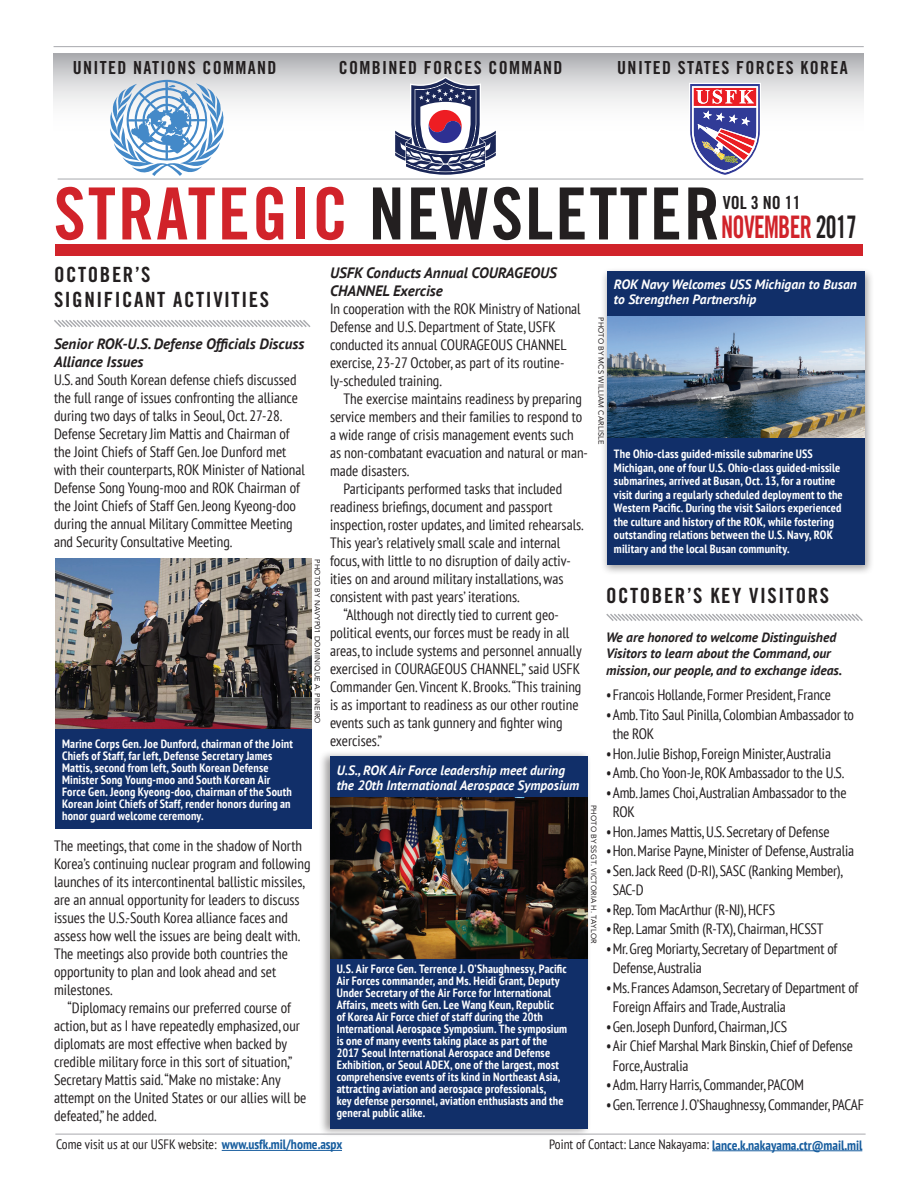
<style>
.page{position:relative;width:918px;height:1188px;background:#fff}
.page>*{position:absolute;margin:0;border:0;box-sizing:border-box;transform-origin:0 0}
.t1{font:72px "Trade Gothic LT Std Bd Cn 20";letter-spacing:.03em;color:#231f20}
.t2{font:31.05px "Trade Gothic LT Std Bd Cn 20";letter-spacing:-.03em;color:#d1232a;scale:.78 1}
.t3{font:21px/25.2px "Trade Gothic LT Std Bd Cn 20";letter-spacing:.075em;color:#231f20}
.t4{font:18px "Trade Gothic LT Std Bd Cn 20";letter-spacing:.075em;color:#231f20}
.t5{font:condensed 15px/18px "PT Sans";color:#231f20}
.t6{font:italic 700 15px/18px "PT Sans";color:#231f20}
.t7{font:italic 700 13.5px/15px "PT Sans";color:#fff}
.t8{font:condensed 13.5px "PT Sans";color:#231f20}
.t9{font:italic 700 13.5px/16.5px "PT Sans";color:#231f20}
.t10{font:700 condensed 12px/12px "PT Sans";letter-spacing:.015em;color:#fff}
.t11{font:7.5px "Avenir LT Std";letter-spacing:.025em;color:#231f20}
.s1{color:#d1232a}
.s2{color:#231f20}
.s3{font-weight:700;color:#175d9e}
</style>
<div class="page">
<svg style="left:54px;top:320px;width:257px;height:7px"></svg>
<svg style="left:606px;top:613px;width:257px;height:8px"></svg>
<div style="left:601px;top:267px;width:273px;height:308px;background:#231f20;opacity:.43"></div>
<div style="left:607px;top:271px;width:258px;height:293px;background:#112f69"></div>
<img style="left:607px;top:316px;width:258px;height:122px">
<div style="left:319px;top:749px;width:273px;height:388px;background:#231f20;opacity:.43"></div>
<div style="left:330px;top:756px;width:258px;height:372px;background:#112f69"></div>
<img style="left:330px;top:797px;width:258px;height:161px">
<img style="left:55px;top:558px;width:257px;height:171px">
<div style="left:55px;top:729px;width:257px;height:100px;background:#112f69"></div>
<hr style="left:222px;top:1150px;width:120px;height:1px;background:#175d9e">
<hr style="left:712px;top:1150px;width:150px;height:1px;background:#175d9e">
<hr style="left:55px;top:1134px;width:811px;height:1px;background:#a8a9ad">
<div style="left:55px;top:245px;width:808px;height:11px;background:#d1232a"></div>
<hr style="left:58px;top:179px;width:805px;height:1px;background:#a8a9ad">
<svg style="left:53px;top:54px;width:810px;height:51px;background:#d0d1d3"></svg>
<svg style="left:394px;top:77px;width:103px;height:98px"></svg>
<svg style="left:689px;top:83px;width:72px;height:92px"></svg>
<svg style="left:110px;top:80px;width:114px;height:96px"></svg>
<hr style="left:54px;top:46px;width:810px;height:1px;background:#a8a9ad">
<p class="t4" style="left:73px;top:56px;width:205px">UNITED NATIONS COMMAND</p>
<p class="t4" style="left:339px;top:56px;width:225px">COMBINED FORCES COMMAND</p>
<p class="t4" style="left:617px;top:56px;width:232px">UNITED STATES FORCES KOREA</p>
<h1 class="t1" style="left:54px;top:170px;width:668px"><span class="s1">STRATEGIC</span> NEWSLETTER</h1>
<p class="t4" style="left:723px;top:192px;width:79px">VOL 3 NO 11</p>
<h2 class="t2" style="left:721px;top:208px;width:175px">NOVEMBER <span class="s2">2017</span></h2>
<h3 class="t3" style="left:54px;top:261px;width:217px">OCTOBER’S<br>SIGNIFICANT ACTIVITIES</h3>
<p class="t6" style="left:54px;top:334px;width:252px">Senior ROK-U.S. Defense Officials Discuss<br>Alliance Issues</p>
<p class="t5" style="left:54px;top:371px;width:253px">U.S. and South Korean defense chiefs discussed the full range of issues confronting the alliance during two days of talks in Seoul, Oct. 27-28.<br>Defense Secretary Jim Mattis and Chairman of the Joint Chiefs of Staff Gen. Joe Dunford met with their counterparts, ROK Minister of National Defense Song Young-moo and ROK Chairman of the Joint Chiefs of Staff Gen. Jeong Kyeong-doo during the annual Military Committee Meeting and Security Consultative Meeting.</p>
<p class="t10" style="left:62px;top:738px;width:232px">Marine Corps Gen. Joe Dunford, chairman of the Joint Chiefs of Staff, far left, Defense Secretary James Mattis, second from left, South Korean Defense Minister Song Young-moo and South Korean Air Force Gen. Jeong Kyeong-doo, chairman of the South Korean Joint Chiefs of Staff, render honors during an honor guard welcome ceremony.</p>
<p class="t11" style="left:322px;top:559px;width:166px;rotate:90deg">PHOTO BY NAVYP01 DOMINIQUE A. PINEIRO</p>
<p class="t5" style="left:54px;top:838px;width:258px">The meetings, that come in the shadow of North Korea’s continuing nuclear program and following launches of its intercontinental ballistic missiles, are an annual opportunity for leaders to discuss issues the U.S.-South Korea alliance faces and assess how well the issues are being dealt with.<br>The meetings also provide both countries the opportunity to plan and look ahead and set milestones.</p>
<p class="t5" style="left:54px;top:1000px;width:254px;text-indent:14px">“Diplomacy remains our preferred course of action, but as I have repeatedly emphasized, our diplomats are most effective when backed by credible military force in this sort of situation,” Secretary Mattis said. “Make no mistake: Any attempt on the United States or our allies will be defeated,” he added.</p>
<p class="t6" style="left:330px;top:264px;width:228px">USFK Conducts Annual COURAGEOUS<br>CHANNEL Exercise</p>
<p class="t5" style="left:330px;top:300px;width:252px">In cooperation with the ROK Ministry of National Defense and U.S. Department of State, USFK conducted its annual COURAGEOUS CHANNEL exercise, 23-27 October, as part of its routine&shy;ly-scheduled training.</p>
<p class="t5" style="left:344px;top:390px;width:240px">The exercise maintains readiness by preparing</p>
<p class="t5" style="left:330px;top:408px;width:254px">service members and their families to respond to</p>
<p class="t5" style="left:330px;top:426px;width:245px">a wide range of crisis management events such</p>
<p class="t5" style="left:330px;top:444px;width:260px">as non-combatant evacuation and natural or man-</p>
<p class="t5" style="left:330px;top:462px;width:81px">made disasters.</p>
<p class="t5" style="left:344px;top:480px;width:220px">Participants performed tasks that included</p>
<p class="t5" style="left:330px;top:498px;width:224px">readiness briefings, document and passport</p>
<p class="t5" style="left:330px;top:516px;width:255px">inspection, roster updates, and limited rehearsals.</p>
<p class="t5" style="left:330px;top:534px;width:232px">This year’s relatively small scale and internal</p>
<p class="t5" style="left:330px;top:552px;width:243px">focus, with little to no disruption of daily activ-</p>
<p class="t5" style="left:330px;top:570px;width:235px">ities on and around military installations, was</p>
<p class="t5" style="left:330px;top:588px;width:191px">consistent with past years’ iterations.</p>
<p class="t5" style="left:344px;top:606px;width:217px">“Although not directly tied to current geo-</p>
<p class="t5" style="left:330px;top:624px;width:241px">political events, our forces must be ready in all</p>
<p class="t5" style="left:330px;top:642px;width:253px">areas, to include systems and personnel annually</p>
<p class="t5" style="left:330px;top:660px;width:252px">exercised in COURAGEOUS CHANNEL,” said USFK</p>
<p class="t5" style="left:330px;top:678px;width:253px">Commander Gen. Vincent K. Brooks. “This training</p>
<p class="t5" style="left:330px;top:696px;width:250px">is as important to readiness as our other routine</p>
<p class="t5" style="left:330px;top:714px;width:234px">events such as tank gunnery and fighter wing</p>
<p class="t5" style="left:330px;top:732px;width:54px">exercises.”</p>
<p class="t7" style="left:614px;top:276px;width:244px">ROK Navy Welcomes USS Michigan to Busan to Strengthen Partnership</p>
<p class="t11" style="left:606px;top:317px;width:129px;rotate:90deg">PHOTO BY MCS WILLIAM CARLISLE</p>
<p class="t10" style="left:614px;top:448px;width:230px;line-height:13.5px">The Ohio-class guided-missile submarine USS Michigan, one of four U.S. Ohio-class guided-missile submarines, arrived at Busan, Oct. 13, for a routine visit during a regularly scheduled deployment to the Western Pacific. During the visit Sailors experienced the culture and history of the ROK, while fostering outstanding relations between the U.S. Navy, ROK military and the local Busan community.</p>
<h3 class="t3" style="left:606px;top:582px;width:225px">OCTOBER’S KEY VISITORS</h3>
<p class="t9" style="left:606px;top:628px;width:238px">We are honored to welcome Distinguished<br>Visitors to learn about the Command, our mission, our people, and to exchange ideas.</p>
<p class="t5" style="left:606px;top:686px;width:227px">•Francois Hollande, Former President, France</p>
<p class="t5" style="left:613px;top:705px;width:243px;line-height:19.5px;text-indent:-7px">•Amb. Tito Saul Pinilla, Colombian Ambassador to the ROK</p>
<p class="t5" style="left:606px;top:745px;width:227px">•Hon. Julie Bishop, Foreign Minister, Australia</p>
<p class="t5" style="left:606px;top:764px;width:240px">•Amb. Cho Yoon-Je, ROK Ambassador to the U.S.</p>
<p class="t5" style="left:613px;top:783px;width:235px;line-height:19.5px;text-indent:-7px">•Amb. James Choi, Australian Ambassador to the<br>ROK</p>
<p class="t5" style="left:606px;top:823px;width:225px">•Hon. James Mattis, U.S. Secretary of Defense</p>
<p class="t5" style="left:606px;top:842px;width:250px">•Hon. Marise Payne, Minister of Defense, Australia</p>
<p class="t5" style="left:613px;top:861px;width:232px;line-height:19.5px;text-indent:-7px">•Sen. Jack Reed (D-RI), SASC (Ranking Member),<br>SAC-D</p>
<p class="t5" style="left:606px;top:901px;width:171px">•Rep. Tom MacArthur (R-NJ), HCFS</p>
<p class="t5" style="left:606px;top:920px;width:219px">•Rep. Lamar Smith (R-TX), Chairman, HCSST</p>
<p class="t5" style="left:613px;top:939px;width:226px;line-height:19.5px;text-indent:-7px">•Mr. Greg Moriarty, Secretary of Department of<br>Defense, Australia</p>
<p class="t5" style="left:613px;top:978px;width:247px;line-height:19.5px;text-indent:-7px">•Ms. Frances Adamson, Secretary of Department of<br>Foreign Affairs and Trade, Australia</p>
<p class="t5" style="left:606px;top:1018px;width:183px">•Gen. Joseph Dunford, Chairman, JCS</p>
<p class="t5" style="left:613px;top:1037px;width:242px;line-height:19.5px;text-indent:-7px">•Air Chief Marshal Mark Binskin, Chief of Defense<br>Force, Australia</p>
<p class="t5" style="left:606px;top:1076px;width:200px">•Adm. Harry Harris, Commander, PACOM</p>
<p class="t5" style="left:606px;top:1096px;width:260px">•Gen. Terrence J. O’Shaughnessy, Commander, PACAF</p>
<p class="t7" style="left:337px;top:762px;width:244px">U.S., ROK Air Force leadership meet during the 20th International Aerospace Symposium</p>
<p class="t11" style="left:598px;top:805px;width:140px;rotate:90deg">PHOTO BY SSGT. VICTORIA H. TAYLOR</p>
<p class="t10" style="left:337px;top:963px;width:232px">U.S. Air Force Gen. Terrence J. O’Shaughnessy, Pacific Air Forces commander, and Ms. Heidi Grant, Deputy Under Secretary of the Air Force for International Affairs, meets with Gen. Lee Wang Keun, Republic<br>of Korea Air Force chief of staff during the 20th International Aerospace Symposium. The symposium is one of many events taking place as part of the 2017 Seoul International Aerospace and Defense Exhibition, or Seoul ADEX, one of the largest, most comprehensive events of its kind in Northeast Asia, attracting aviation and aerospace professionals,<br>key defense personnel, aviation enthusiasts and the general public alike.</p>
<p class="t8" style="left:56px;top:1137px;width:288px">Come visit us at our USFK website: <span class="s3">www.usfk.mil/home.aspx</span></p>
<p class="t8" style="left:549px;top:1137px;width:315px">Point of Contact: Lance Nakayama: <span class="s3">lance.k.nakayama.ctr@mail.mil</span></p>
</div>
